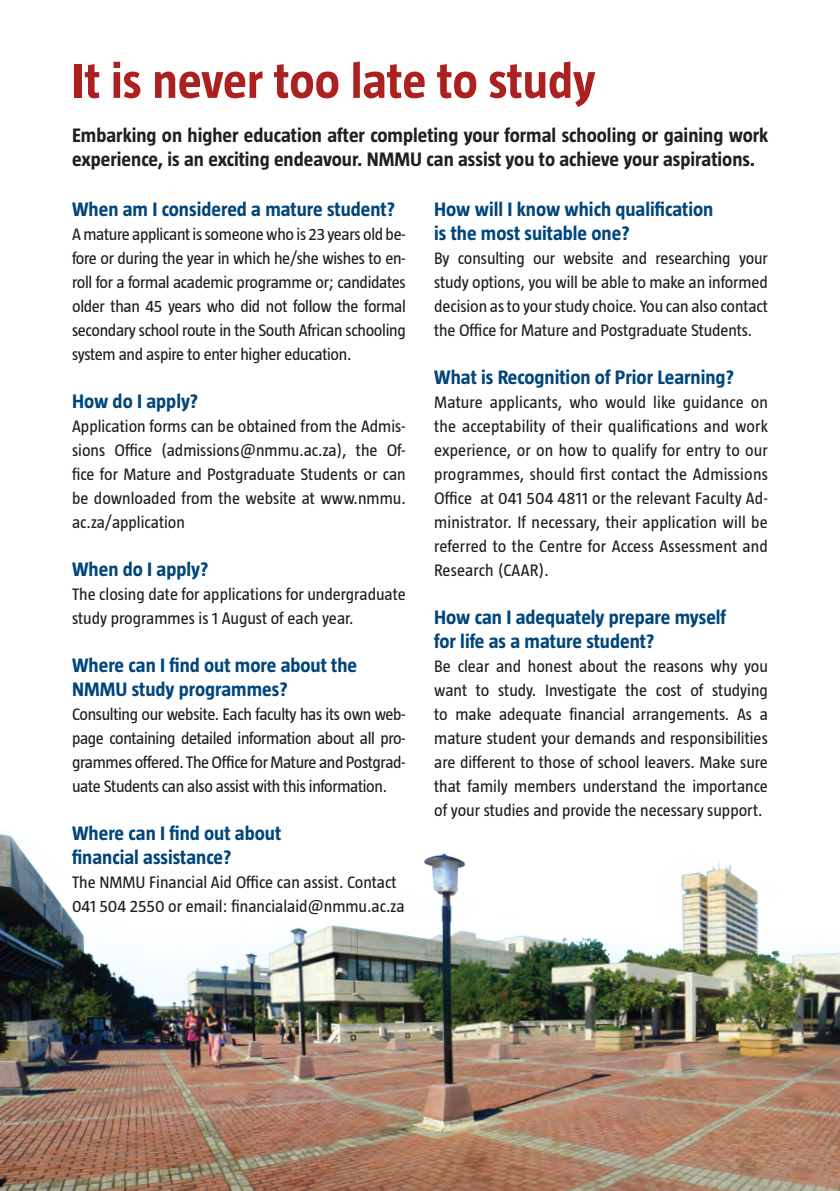
<style>
.page{position:relative;width:840px;height:1191px;background:#fff}
.page>*{position:absolute;margin:0;border:0;box-sizing:border-box;transform-origin:0 0}
.t1{font:700 50px "Taz";color:#ac211f}
.t2{font:700 20px/24px "Taz";color:#00467c}
.t3{font:700 20px/24px "Taz";color:#231f20}
.t4{font:17px/24px "Taz";color:#231f20;text-align:justify}
</style>
<div class="page">
<img style="left:0;top:832px;width:839px;height:359px">
<h1 class="t1" style="left:72px;top:55px;width:524px">It is never too late to study</h1>
<p class="t3" style="left:72px;top:124px;width:697px">Embarking on higher education after completing your formal schooling or gaining work experience, is an exciting endeavour. NMMU</p>
<p class="t3" style="left:426px;top:148px;width:330px">can assist you to achieve your aspirations.</p>
<p class="t2" style="left:72px;top:197px;width:324px">When am I considered a mature student?</p>
<p class="t4" style="left:72px;top:222px;width:335px">A mature applicant is someone who is 23 years old be&shy;fore or during the year in which he/she wishes to en&shy;roll for a formal academic programme or; candidates older than 45 years who did not follow the formal secondary school route in the South African schooling system and aspire to enter higher education.</p>
<p class="t2" style="left:72px;top:389px;width:128px">How do I apply?</p>
<p class="t4" style="left:72px;top:414px;width:335px">Application forms can be obtained from the Admis&shy;sions Office (admissions@nmmu.ac.za), the Of&shy;fice for Mature and Postgraduate Students or can be downloaded from the website at www.nmmu. ac.za/application</p>
<p class="t2" style="left:72px;top:557px;width:138px">When do I apply?</p>
<p class="t4" style="left:72px;top:582px;width:335px">The closing date for applications for undergraduate study programmes is 1 August of each year.</p>
<p class="t2" style="left:72px;top:653px;width:286px">Where can I find out more about the<br>NMMU</p>
<p class="t2" style="left:132px;top:677px;width:157px">study programmes?</p>
<p class="t4" style="left:72px;top:702px;width:335px">Consulting our website. Each faculty has its own web&shy;page containing detailed information about all pro&shy;grammes offered. The Office for Mature and Postgrad&shy;uate Students can also assist with this information.</p>
<p class="t2" style="left:72px;top:821px;width:210px">Where can I find out about financial assistance?</p>
<p class="t4" style="left:72px;top:870px;width:334px">The NMMU Financial Aid Office can assist. Contact<br>041 504 2550 or email: financialaid@nmmu.ac.za</p>
<p class="t2" style="left:434px;top:197px;width:280px">How will I know which qualification is the most suitable one?</p>
<p class="t4" style="left:434px;top:246px;width:335px">By consulting our website and researching your study options, you will be able to make an informed decision as to your study choice. You can also contact the Office for Mature and Postgraduate Students.</p>
<p class="t2" style="left:434px;top:365px;width:301px">What is Recognition of Prior Learning?</p>
<p class="t4" style="left:434px;top:390px;width:335px">Mature applicants, who would like guidance on the acceptability of their qualifications and work experience, or on how to qualify for entry to our programmes, should first contact the Admissions Office at 041 504 4811 or the relevant Faculty Ad&shy;ministrator. If necessary, their application will be referred to the Centre for Access Assessment and Research (CAAR).</p>
<p class="t2" style="left:434px;top:605px;width:293px">How can I adequately prepare myself for life as a mature student?</p>
<p class="t4" style="left:434px;top:654px;width:335px">Be clear and honest about the reasons why you want to study. Investigate the cost of studying to make adequate financial arrangements. As a mature student your demands and responsibilities are different to those of school leavers. Make sure that family members understand the importance of your studies and provide the necessary support.</p>
</div>
